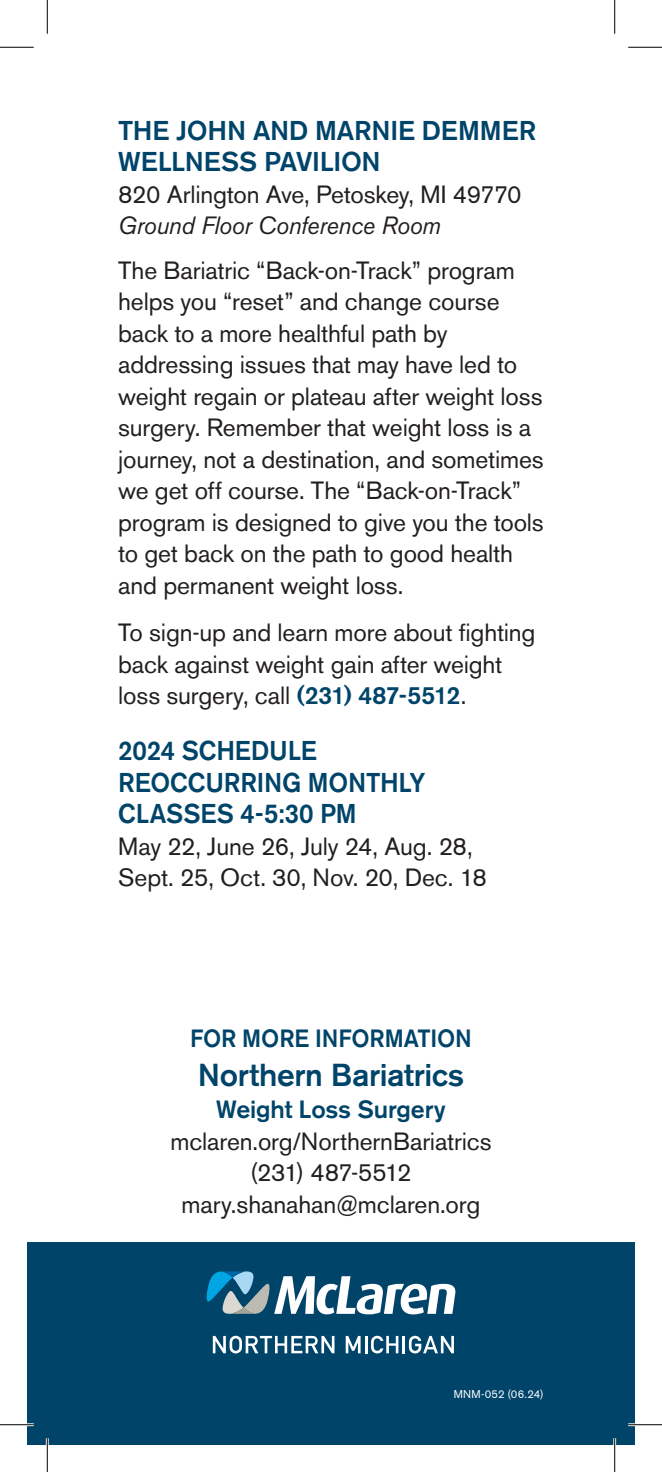
<style>
.page{position:relative;width:662px;height:1472px;background:#fff}
.page>*{position:absolute;margin:0;border:0;box-sizing:border-box;transform-origin:0 0}
.BODY__07_23{font:500 31.5px "Akzidenz Grotesk BE";letter-spacing:-.01em;color:#00446a}
.SUBHEAD__07_23{font:500 27px/31.5px "Akzidenz Grotesk BE";letter-spacing:-.005em;color:#00446a;scale:.95 1}
.SUBHEAD__07_23-2{font:500 27px "Akzidenz Grotesk BE";letter-spacing:-.005em;color:#00446a}
.BODY__07_23-2{font:24.75px/31.5px "Akzidenz Grotesk BE";letter-spacing:-.005em;color:#231f20}
.BODY__07_23-3{font:italic 24.75px "Akzidenz Grotesk BE";letter-spacing:-.01em;color:#231f20;scale:.95 1}
.SUBHEAD__07_23-3{font:500 24.75px "Akzidenz Grotesk BE";letter-spacing:-.005em;color:#00446a;scale:.95 1}
.BODY__07_23-4{font:500 24.75px "Akzidenz Grotesk BE";letter-spacing:-.005em;color:#00446a}
.BODY__07_23-5{font:24.75px "Akzidenz Grotesk BE";letter-spacing:-.035em;color:#231f20}
.BODY__07_23-6{font:11.25px "Akzidenz Grotesk BE";letter-spacing:.02em;color:#fff}
.s1{font-weight:500;color:#00446a}
</style>
<div class="page">
<div style="left:27px;top:1242px;width:607px;height:202px;background:#00446a"></div>
<svg style="left:206px;top:1271px;width:249px;height:43px"></svg>
<svg style="left:213px;top:1335px;width:121px;height:18px"></svg>
<svg style="left:345px;top:1335px;width:15px;height:18px"></svg>
<hr style="left:364px;top:1335px;width:3px;height:18px;background:#fff">
<svg style="left:371px;top:1335px;width:27px;height:18px"></svg>
<hr style="left:402px;top:1335px;width:3px;height:18px;background:#fff">
<svg style="left:409px;top:1335px;width:45px;height:18px"></svg>
<hr style="left:0;top:1423px;width:34px;height:3px;background:#fff">
<hr style="left:628px;top:1423px;width:34px;height:3px;background:#fff">
<hr style="left:46px;top:1438px;width:3px;height:34px;background:#fff">
<hr style="left:613px;top:1438px;width:3px;height:34px;background:#fff">
<hr style="left:0;top:47px;width:34px;height:1px;background:#000">
<hr style="left:628px;top:47px;width:34px;height:1px;background:#000">
<hr style="left:0;top:1424px;width:34px;height:1px;background:#000">
<hr style="left:628px;top:1424px;width:34px;height:1px;background:#000">
<hr style="left:47px;top:0;width:1px;height:34px;background:#000">
<hr style="left:47px;top:1438px;width:1px;height:34px;background:#000">
<hr style="left:614px;top:0;width:1px;height:34px;background:#000">
<hr style="left:614px;top:1438px;width:1px;height:34px;background:#000">
<p class="SUBHEAD__07_23-2" style="left:118px;top:114px;width:419px">THE JOHN AND MARNIE DEMMER</p>
<p class="SUBHEAD__07_23-2" style="left:118px;top:145px;width:264px">WELLNESS PAVILION</p>
<p class="BODY__07_23-2" style="left:118px;top:178px;width:405px">820 Arlington Ave, Petoskey, MI 49770</p>
<p class="BODY__07_23-3" style="left:118px;top:210px;width:341px">Ground Floor Conference Room</p>
<p class="BODY__07_23-2" style="left:118px;top:254px;width:427px">The Bariatric “Back-on-Track” program helps you “reset” and change course back to a more healthful path by addressing issues that may have led to weight regain or plateau after weight loss surgery. Remember that weight loss is a journey, not a destination, and sometimes we get off course. The “Back-on-Track” program is designed to give you the tools to get back on the path to good health and permanent weight loss.</p>
<p class="BODY__07_23-2" style="left:118px;top:617px;width:419px">To sign-up and learn more about fighting back against weight gain after weight loss surgery, call <span class="s1">(231) 487-5512</span>.</p>
<p class="SUBHEAD__07_23" style="left:118px;top:735px;width:210px">2024 SCHEDULE</p>
<p class="SUBHEAD__07_23" style="left:118px;top:766px;width:325px">REOCCURRING MONTHLY<br>CLASSES 4-5:30 PM</p>
<p class="BODY__07_23-2" style="left:118px;top:830px;width:356px">May 22, June 26, July 24, Aug. 28,</p>
<p class="BODY__07_23-2" style="left:118px;top:862px;width:370px">Sept. 25, Oct. 30, Nov. 20, Dec. 18</p>
<p class="SUBHEAD__07_23-3" style="left:190px;top:1023px;width:298px">FOR MORE INFORMATION</p>
<p class="BODY__07_23" style="left:198px;top:1056px;width:268px">Northern Bariatrics</p>
<p class="BODY__07_23-4" style="left:216px;top:1094px;width:231px">Weight Loss Surgery</p>
<p class="BODY__07_23-2" style="left:170px;top:1125px;width:322px">mclaren.org/NorthernBariatrics</p>
<p class="BODY__07_23-5" style="left:250px;top:1157px;width:163px">(231) 487-5512</p>
<p class="BODY__07_23-2" style="left:181px;top:1188px;width:300px">mary.shanahan@mclaren.org</p>
<p class="BODY__07_23-6" style="left:453px;top:1387px;width:91px">MNM-052 (06.24)</p>
</div>
